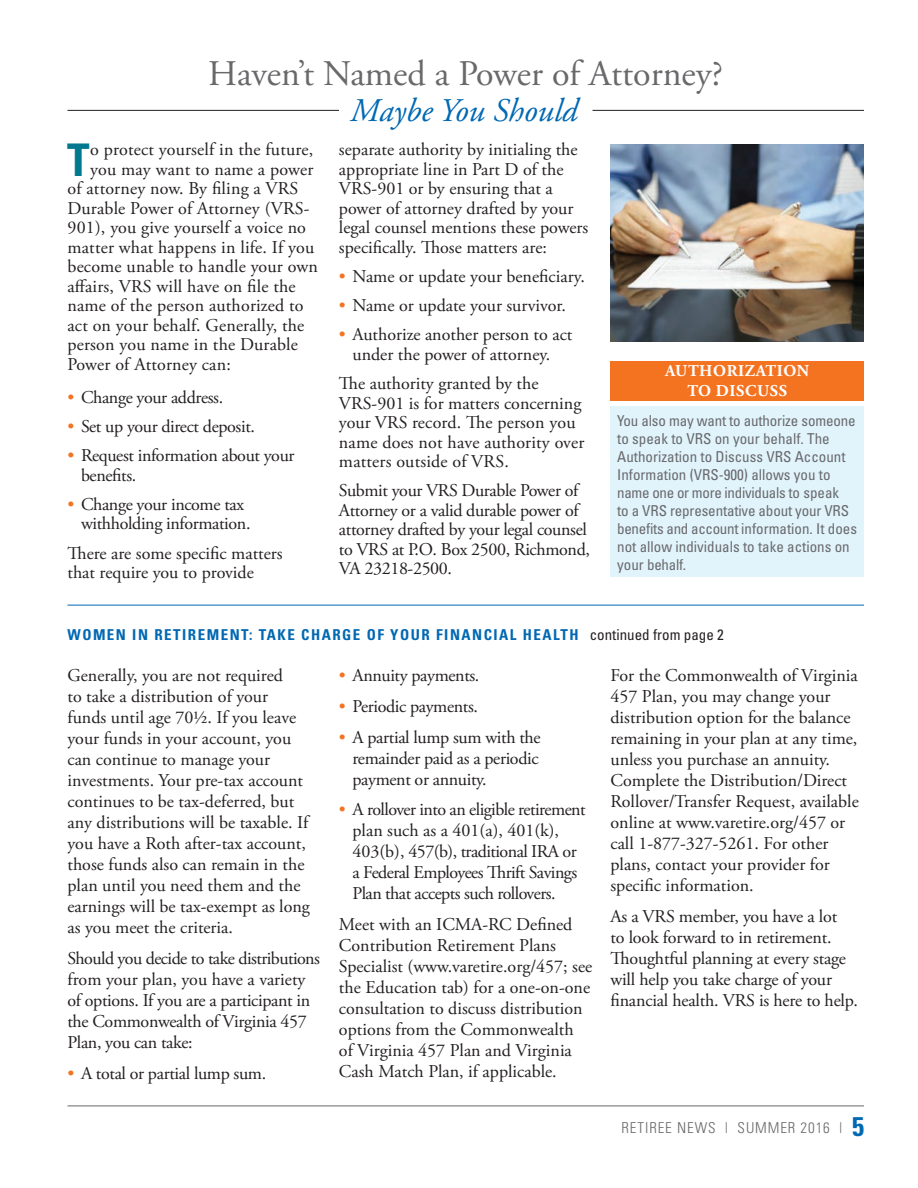
<style>
.page{position:relative;width:918px;height:1188px;background:#fff}
.page>*{position:absolute;margin:0;border:0;box-sizing:border-box;transform-origin:0 0}
.t1{font:700 condensed 45px "Univers";color:#00788d}
.t2{font:36px "Adobe Garamond Pro";color:#69696c}
.t3{font:italic 33px "Adobe Garamond Pro";color:#0168b3}
.t4{font:18px/21px "Adobe Garamond Pro";color:#231f20}
.t5{font:18px/19.5px "Adobe Garamond Pro";letter-spacing:-.02em;color:#231f20}
.t6{font:18px/21px "Adobe Garamond Pro";letter-spacing:-.03em;color:#231f20}
.t7{font:700 16.5px/19.5px "Adobe Garamond Pro";letter-spacing:.035em;color:#fff;text-align:center}
.t8{font:condensed 15px/18px "Univers";color:#69696c}
.t9{font:700 condensed 15px "Univers";letter-spacing:.1em;color:#0168b3}
.t10{font:300 condensed 15px "Univers";letter-spacing:.06em;color:#69696c}
.s1{color:#f47321}
.s2{font-weight:400;color:#231f20}
.s3{font-weight:700;font-size:27px;color:#0168b3}
</style>
<div class="page">
<hr style="left:68px;top:1106px;width:796px;height:1px;background:#69696c">
<div style="left:610px;top:407px;width:254px;height:170px;background:#e1f4fc"></div>
<div style="left:610px;top:361px;width:254px;height:40px;background:#f47321"></div>
<img style="left:610px;top:145px;width:254px;height:197px">
<hr style="left:68px;top:605px;width:796px;height:1px;background:#0168b3">
<hr style="left:68px;top:110px;width:271px;height:1px;background:#231f20">
<hr style="left:592px;top:110px;width:272px;height:1px;background:#231f20">
<h2 class="t2" style="left:208px;top:52px;width:516px">Haven’t Named a Power of Attorney?</h2>
<h3 class="t3" style="left:350px;top:91px;width:229px">Maybe You Should</h3>
<h1 class="t1" style="left:67px;top:133px;width:24px">T</h1>
<p class="t4" style="left:90px;top:140px;width:225px">o protect yourself in the future,</p>
<p class="t4" style="left:90px;top:159px;width:225px">you may want to name a power</p>
<p class="t4" style="left:68px;top:179px;width:232px">of attorney now. By filing a VRS</p>
<p class="t4" style="left:68px;top:198px;width:244px">Durable Power of Attorney (VRS-</p>
<p class="t4" style="left:68px;top:218px;width:240px">901), you give yourself a voice no</p>
<p class="t4" style="left:68px;top:237px;width:248px">matter what happens in life. If you</p>
<p class="t4" style="left:68px;top:257px;width:252px">become unable to handle your own</p>
<p class="t4" style="left:68px;top:276px;width:230px">affairs, VRS will have on file the</p>
<p class="t4" style="left:68px;top:296px;width:238px">name of the person authorized to</p>
<p class="t4" style="left:68px;top:315px;width:238px">act on your behalf. Generally, the</p>
<p class="t4" style="left:68px;top:335px;width:232px">person you name in the Durable</p>
<p class="t4" style="left:68px;top:354px;width:165px">Power of Attorney can:</p>
<p class="t5" style="left:68px;top:388px;width:157px"><span class="s1">•</span> Change your address.</p>
<p class="t5" style="left:68px;top:417px;width:189px"><span class="s1">•</span> Set up your direct deposit.</p>
<p class="t5" style="left:81px;top:446px;width:215px;text-indent:-14px"><span class="s1">•</span> Request information about your benefits.</p>
<p class="t5" style="left:81px;top:495px;width:171px;text-indent:-14px"><span class="s1">•</span> Change your income tax withholding information.</p>
<p class="t4" style="left:68px;top:544px;width:217px;line-height:19.5px">There are some specific matters that require you to provide</p>
<p class="t4" style="left:339px;top:141px;width:251px;line-height:19.5px">separate authority by initialing the appropriate line in Part D of the VRS-901 or by ensuring that a power of attorney drafted by your legal counsel mentions these powers specifically. Those matters are:</p>
<p class="t4" style="left:339px;top:266px;width:247px"><span class="s1">•</span> Name or update your beneficiary.</p>
<p class="t4" style="left:339px;top:296px;width:229px"><span class="s1">•</span> Name or update your survivor.</p>
<p class="t4" style="left:339px;top:326px;width:235px;line-height:19.5px;text-align:center"><span class="s1">•</span> Authorize another person to act under the power of attorney.</p>
<p class="t4" style="left:339px;top:374px;width:247px;line-height:19.5px">The authority granted by the<br>VRS-901 is for matters concerning your VRS record. The person you name does not have authority over matters outside of VRS.</p>
<p class="t5" style="left:339px;top:482px;width:252px">Submit your VRS Durable Power of<br>Attorney or a valid durable power of attorney drafted by your legal counsel to VRS at P.O. Box 2500, Richmond,<br>VA 23218-2500.</p>
<p class="t7" style="left:665px;top:362px;width:146px">AUTHORIZATION<br>TO DISCUSS</p>
<p class="t8" style="left:617px;top:411px;width:241px">You also may want to authorize someone to speak to VRS on your behalf. The Authorization to Discuss VRS Account Information (VRS-900) allows you to name one or more individuals to speak<br>to a VRS representative about your VRS benefits and account information. It does not allow individuals to take actions on your behalf.</p>
<p class="t9" style="left:68px;top:626px;width:658px">WOMEN IN RETIREMENT: TAKE CHARGE OF YOUR FINANCIAL HEALTH <span class="s2">continued from page 2</span></p>
<p class="t4" style="left:68px;top:666px;width:244px">Generally, you are not required<br>to take a distribution of your funds until age 70½. If you leave your funds in your account, you can continue to manage your investments. Your pre‐tax account continues to be tax‐deferred, but any distributions will be taxable. If you have a Roth after‐tax account, those funds also can remain in the plan until you need them and the earnings will be tax-exempt as long as you meet the criteria.</p>
<p class="t5" style="left:68px;top:948px;width:254px;line-height:21px">Should you decide to take distributions from your plan, you have a variety of options. If you are a participant in the Commonwealth of Virginia 457<br>Plan, you can take:</p>
<p class="t5" style="left:68px;top:1064px;width:200px"><span class="s1">•</span> A total or partial lump sum.</p>
<p class="t4" style="left:610px;top:666px;width:250px">For the Commonwealth of Virginia 457 Plan, you may change your distribution option for the balance remaining in your plan at any time, unless you purchase an annuity.<br>Complete the Distribution/Direct Rollover/Transfer Request, available online at www.varetire.org/457 or call 1-877-327-5261. For other plans, contact your provider for specific information.</p>
<p class="t4" style="left:610px;top:907px;width:249px">As a VRS member, you have a lot<br>to look forward to in retirement.<br>Thoughtful planning at every stage will help you take charge of your financial health. VRS is here to help.</p>
<p class="t5" style="left:339px;top:666px;width:142px"><span class="s1">•</span> Annuity payments.</p>
<p class="t5" style="left:339px;top:697px;width:141px"><span class="s1">•</span> Periodic payments.</p>
<p class="t4" style="left:352px;top:727px;width:190px;text-align:justify;text-indent:-14px"><span class="s1">•</span> A partial lump sum with the remainder paid as a periodic payment or annuity.</p>
<p class="t6" style="left:352px;top:800px;width:235px;text-indent:-13px"><span class="s1">•</span> A rollover into an eligible retirement plan such as a 401(a), 401(k), 403(b), 457(b), traditional IRA or a Federal Employees Thrift Savings Plan that accepts such rollovers.</p>
<p class="t4" style="left:339px;top:915px;width:255px">Meet with an ICMA-RC Defined Contribution Retirement Plans Specialist (www.varetire.org/457; see the Education tab) for a one-on-one consultation to discuss distribution options from the Commonwealth<br>of Virginia 457 Plan and Virginia Cash Match Plan, if applicable.</p>
<p class="t10" style="left:622px;top:1119px;width:244px">RETIREE NEWS | SUMMER 2016 | <span class="s3">5</span></p>
</div>
